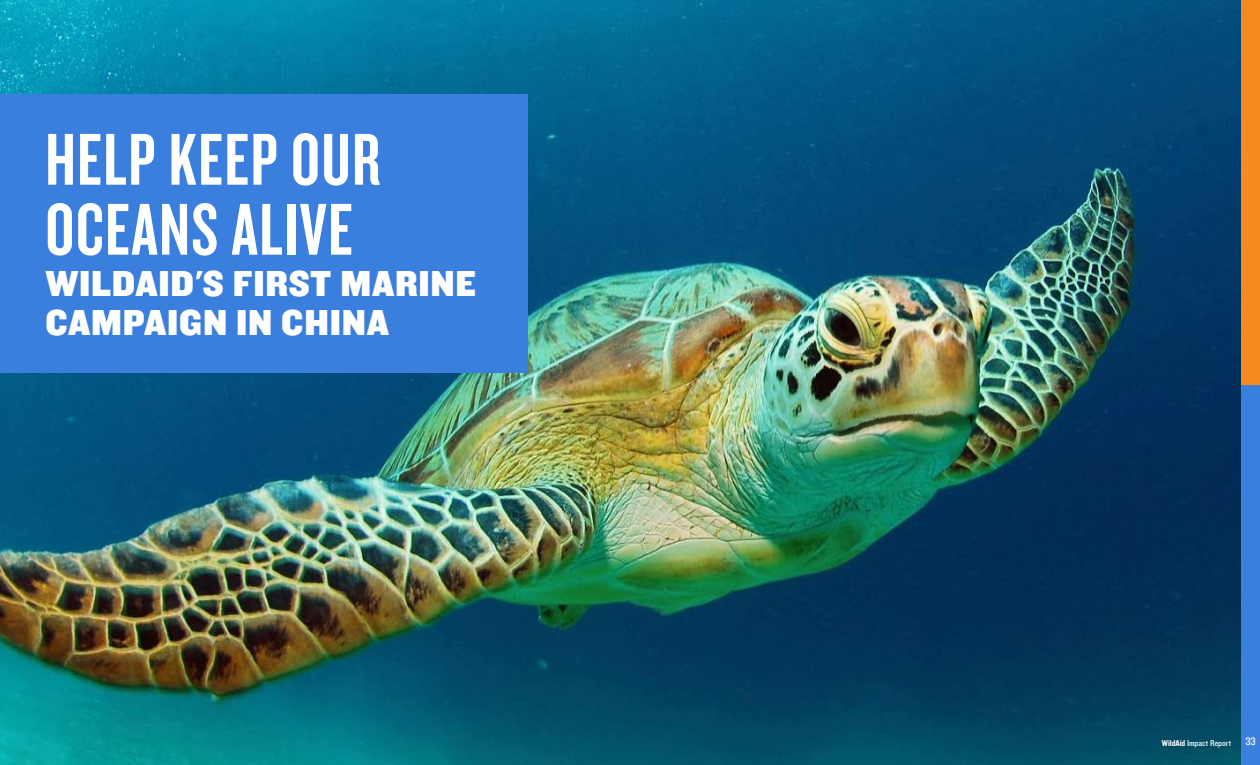
<style>
.page{position:relative;width:1260px;height:765px;background:#fff}
.page>*{position:absolute;margin:0;border:0;box-sizing:border-box;transform-origin:0 0}
.t1{font:76.25px/70px "Knockout 48 Featherweight";letter-spacing:.02em;color:#fff}
.t2{font:37.5px/38.8px "Knockout 71 Full Middlewt";letter-spacing:.02em;color:#fff}
.t3{font:11.25px "Knockout 30 Junior Welterwt";color:#fff}
.t4{font:8.75px "Knockout 30 Junior Welterwt";color:#fff}
.s1{font-family:"Knockout 50 Welterweight"}
</style>
<div class="page">
<img style="left:0;top:0;width:1241px;height:765px">
<div style="left:1241px;top:0;width:19px;height:765px;background:#3a7fdd"></div>
<div style="left:0;top:94px;width:527px;height:279px;background:#3a7fdd"></div>
<div style="left:1241px;top:0;width:19px;height:384px;background:#f6891f"></div>
<h1 class="t1" style="left:45px;top:122px;width:337px">HELP KEEP OUR<br>OCEANS ALIVE</h1>
<p class="t2" style="left:45px;top:263px;width:432px">WILDAID'S FIRST MARINE<br>CAMPAIGN IN CHINA</p>
<p class="t4" style="left:1162px;top:737px;width:71px"><span class="s1">WildAid</span> Impact Report</p>
<p class="t3" style="left:1245px;top:734px;width:12px">33</p>
</div>
